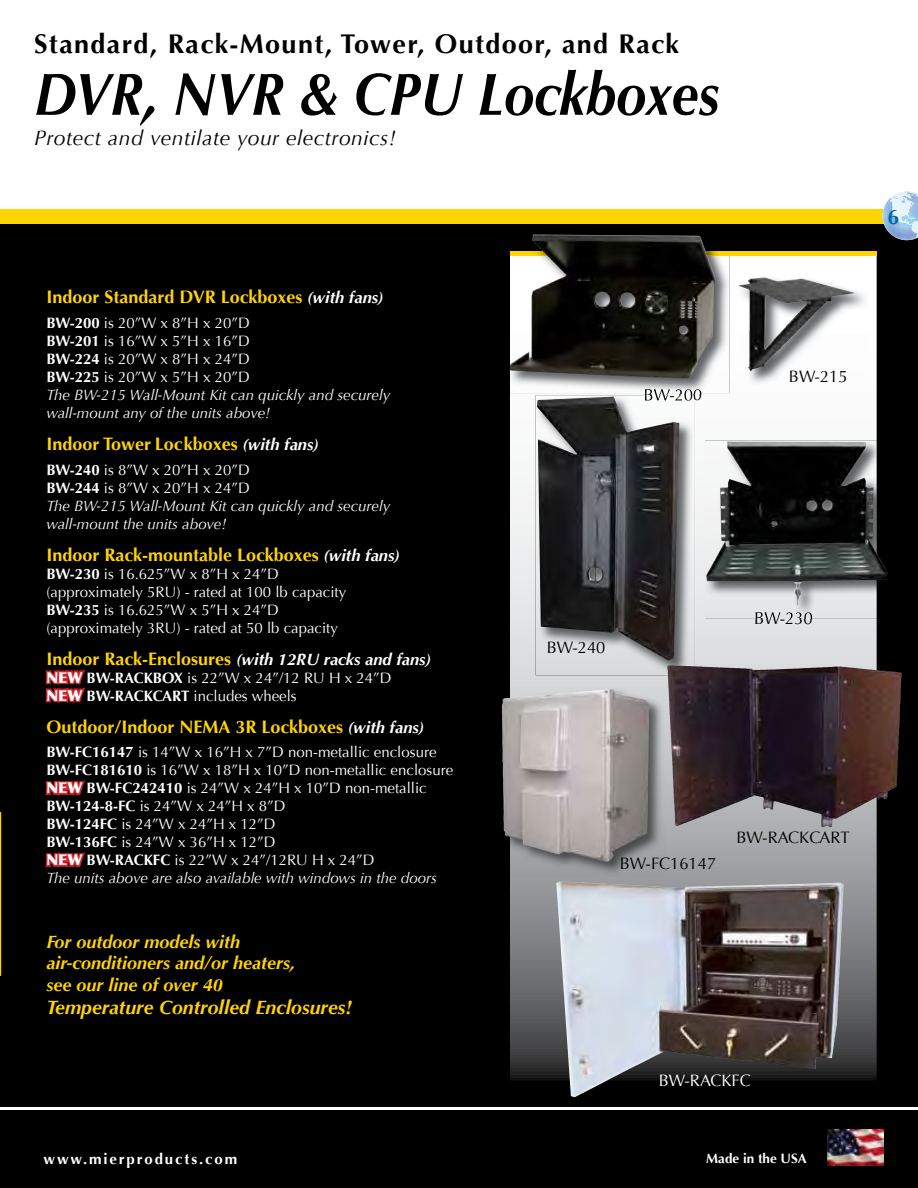
<style>
.page{position:relative;width:918px;height:1188px;background:#fff}
.page>*{position:absolute;margin:0;border:0;box-sizing:border-box;transform-origin:0 0}
.t1{font:italic 700 60px "Optima";color:#000;scale:.9 1}
.t2{font:700 27px "Optima";letter-spacing:.05em;color:#000}
.t3{font:italic 21px "Optima";letter-spacing:.025em;color:#000}
.t4{font:700 21px "Optima";color:#0069aa}
.t5{font:italic 700 19.5px "Optima";color:#ffd400}
.t6{font:700 18px "Optima";color:#ffd400}
.t7{font:italic 700 18px/21.6px "Optima";color:#ffd400}
.t8{font:16.5px "Optima";color:#000}
.t9{font:italic 700 16.5px "Optima";color:#fff}
.t10{font:16.5px "Optima";color:#fff}
.t11{font:15px/18px "Optima";color:#fff}
.t12{font:italic 15px/18px "Optima";color:#fff}
.t13{font:700 15px "Optima";letter-spacing:.125em;color:#fff}
.t14{font:700 13.5px "Optima";color:#fff}
.s1{font-style:italic;font-size:16.5px;color:#fff}
.s2{font-weight:700;font-style:normal}
.s3{font-style:normal}
.s4{font-weight:700}
.s5{font-style:normal;font-size:18px;color:#ffd400}
.s6{font-weight:900}
.s7{font-style:italic}
</style>
<div class="page">
<div style="left:0;top:223px;width:918px;height:965px;background:#000"></div>
<div style="left:0;top:209px;width:918px;height:14px;background:#ffd400"></div>
<svg style="left:882px;top:191px;width:36px;height:49px"></svg>
<svg style="left:510px;top:256px;width:367px;height:825px;background:#9a9899"></svg>
<div style="left:510px;top:251px;width:367px;height:5px;background:#ffd400"></div>
<svg style="left:46px;top:670px;width:39px;height:33px"></svg>
<svg style="left:46px;top:780px;width:39px;height:15px"></svg>
<svg style="left:46px;top:852px;width:39px;height:15px"></svg>
<img style="left:705px;top:440px;width:172px;height:179px">
<img style="left:756px;top:612px;width:56px;height:7px">
<img style="left:706px;top:442px;width:182px;height:163px">
<img style="left:536px;top:395px;width:158px;height:280px">
<img style="left:645px;top:395px;width:49px;height:6px">
<img style="left:537px;top:397px;width:142px;height:264px">
<img style="left:510px;top:256px;width:220px;height:137px">
<img style="left:715px;top:251px;width:15px;height:5px">
<img style="left:645px;top:389px;width:56px;height:4px">
<img style="left:510px;top:235px;width:205px;height:144px">
<img style="left:501px;top:687px;width:163px;height:189px">
<img style="left:502px;top:689px;width:106px;height:162px">
<img style="left:556px;top:881px;width:21px;height:216px">
<img style="left:738px;top:276px;width:130px;height:109px">
<img style="left:739px;top:277px;width:116px;height:94px">
<svg style="left:0;top:812px;width:1px;height:164px"></svg>
<img style="left:827px;top:1130px;width:57px;height:35px">
<hr style="left:0;top:1107px;width:918px;height:3px;background:#fff">
<img style="left:667px;top:666px;width:162px;height:161px">
<h2 class="t2" style="left:34px;top:28px;width:646px">Standard, Rack-Mount, Tower, Outdoor, and Rack</h2>
<h1 class="t1" style="left:34px;top:59px;width:763px">DVR, NVR &amp; CPU Lockboxes</h1>
<h3 class="t3" style="left:34px;top:126px;width:363px">Protect and ventilate your electronics!</h3>
<p class="t6" style="left:46px;top:287px;width:339px">Indoor Standard DVR Lockboxes <span class="s1">(with fans)</span></p>
<p class="t12" style="left:46px;top:314px;width:345px"><span class="s2">BW-200</span> <span class="s3">is 20”W x 8”H x 20”D<br></span><span class="s2">BW-201</span> <span class="s3">is 16”W x 5”H x 16”D<br></span><span class="s2">BW-224</span> <span class="s3">is 20”W x 8”H x 24”D<br></span><span class="s2">BW-225</span> <span class="s3">is 20”W x 5”H x 20”D<br></span>The BW-215 Wall-Mount Kit can quickly and securely wall-mount any of the units above!</p>
<p class="t6" style="left:46px;top:434px;width:274px">Indoor Tower Lockboxes <span class="s1">(with fans)</span></p>
<p class="t12" style="left:46px;top:461px;width:345px"><span class="s2">BW-240</span> <span class="s3">is 8”W x 20”H x 20”D<br></span><span class="s2">BW-244</span> <span class="s3">is 8”W x 20”H x 24”D<br></span>The BW-215 Wall-Mount Kit can quickly and securely wall-mount the units above!</p>
<p class="t6" style="left:46px;top:544px;width:355px">Indoor Rack-mountable Lockboxes <span class="s1">(with fans)</span></p>
<p class="t11" style="left:46px;top:565px;width:301px"><span class="s4">BW-230</span> is 16.625”W x 8”H x 24”D (approximately 5RU) - rated at 100 lb capacity <span class="s4">BW-235</span> is 16.625”W x 5”H x 24”D (approximately 3RU) - rated at 50 lb capacity</p>
<p class="t9" style="left:46px;top:649px;width:386px"><span class="s5">Indoor Rack-Enclosures</span> (with 12RU racks and fans)</p>
<p class="t11" style="left:46px;top:669px;width:347px"><span class="s6">NEW</span> <span class="s4">BW-RACKBOX</span> is 22”W x 24”/12 RU H x 24”D<br><span class="s6">NEW</span> <span class="s4">BW-RACKCART</span> includes wheels</p>
<p class="t6" style="left:46px;top:716px;width:380px">Outdoor/Indoor NEMA 3R Lockboxes <span class="s1">(with fans)</span></p>
<p class="t11" style="left:46px;top:744px;width:408px"><span class="s4">BW-FC16147</span> is 14”W x 16”H x 7”D non-metallic enclosure <span class="s4">BW-FC181610</span> is 16”W x 18”H x 10”D non-metallic enclosure <span class="s6">NEW</span> <span class="s4">BW-FC242410</span> is 24”W x 24”H x 10”D non-metallic <span class="s4">BW-124-8-FC</span> is 24”W x 24”H x 8”D<br><span class="s4">BW-124FC</span> is 24”W x 24”H x 12”D<br><span class="s4">BW-136FC</span> is 24”W x 36”H x 12”D<br><span class="s6">NEW</span> <span class="s4">BW-RACKFC</span> is 22”W x 24”/12RU H x 24”D<br><span class="s7">The units above are also available with windows in the doors</span></p>
<p class="t7" style="left:46px;top:931px;width:250px">For outdoor models with air-conditioners and/or heaters, see our line of over 40</p>
<h3 class="t5" style="left:46px;top:996px;width:307px">Temperature Controlled Enclosures!</h3>
<p class="t8" style="left:643px;top:385px;width:60px">BW-200</p>
<p class="t8" style="left:789px;top:367px;width:60px">BW-215</p>
<p class="t8" style="left:547px;top:637px;width:60px">BW-240</p>
<p class="t8" style="left:754px;top:608px;width:60px">BW-230</p>
<p class="t8" style="left:620px;top:854px;width:98px">BW-FC16147</p>
<p class="t8" style="left:737px;top:828px;width:115px">BW-RACKCART</p>
<p class="t10" style="left:659px;top:1071px;width:94px">BW-RACKFC</p>
<p class="t13" style="left:43px;top:1151px;width:195px">www.mierproducts.com</p>
<p class="t14" style="left:706px;top:1151px;width:102px">Made in the USA</p>
<h3 class="t4" style="left:887px;top:205px;width:13px">6</h3>
</div>
